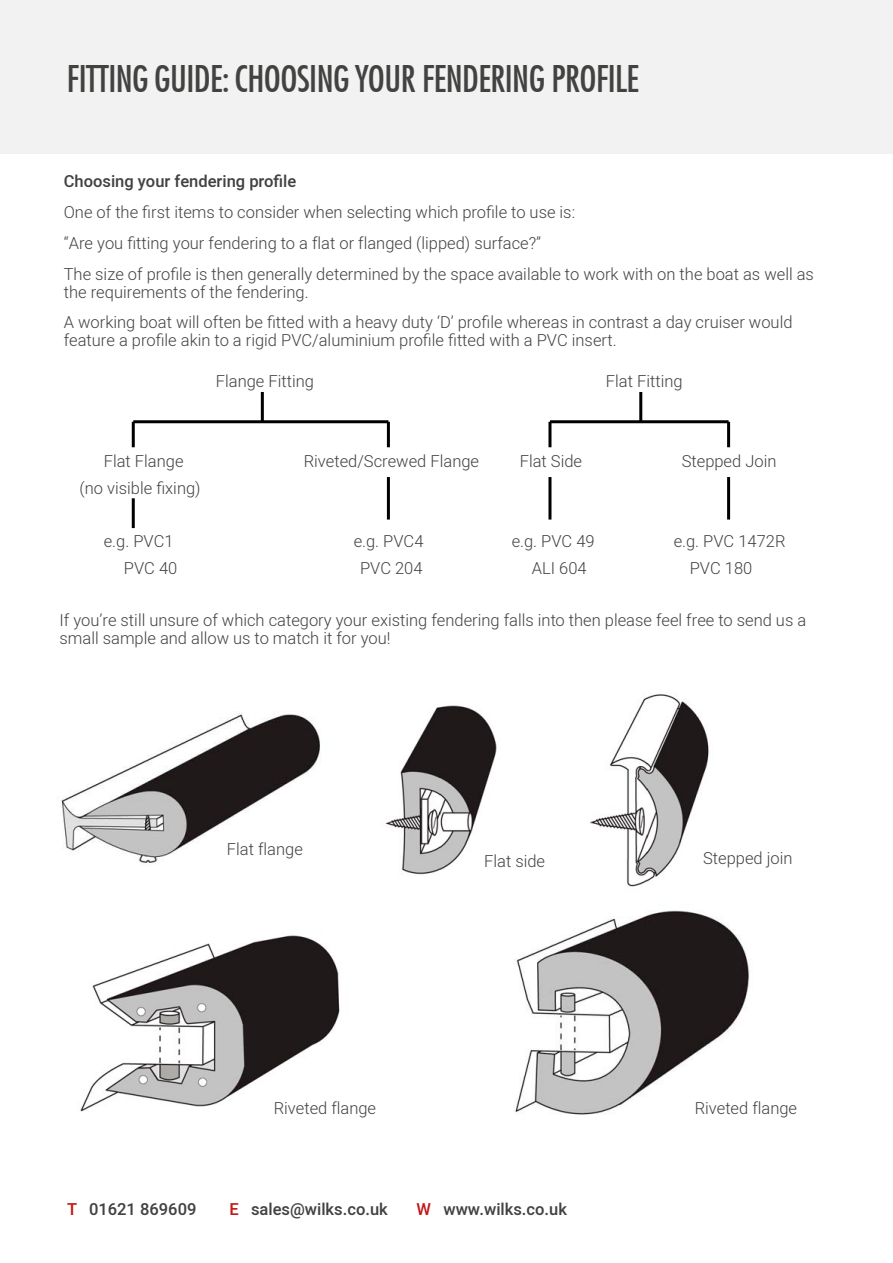
<style>
.page{position:relative;width:893px;height:1263px;background:#fff}
.page>*{position:absolute;margin:0;border:0;box-sizing:border-box;transform-origin:0 0}
.t1{font:500 condensed 36px "Futura LT Pro";letter-spacing:-.015em;color:#424241}
.t2{font:300 16.5px/30.8px "Heebo";color:#424241}
.t3{font:500 16.5px "Heebo";color:#424241}
.s1{color:#c41718}
</style>
<div class="page">
<div style="left:0;top:0;width:893px;height:154px;background:#f2f2f2"></div>
<hr style="left:261px;top:392px;width:3px;height:30px;background:#000">
<hr style="left:133px;top:420px;width:255px;height:3px;background:#000">
<hr style="left:132px;top:422px;width:3px;height:25px;background:#000">
<hr style="left:387px;top:422px;width:3px;height:25px;background:#000">
<hr style="left:639px;top:392px;width:3px;height:30px;background:#000">
<hr style="left:550px;top:420px;width:179px;height:3px;background:#000">
<hr style="left:548px;top:422px;width:3px;height:25px;background:#000">
<hr style="left:727px;top:422px;width:3px;height:25px;background:#000">
<hr style="left:132px;top:498px;width:3px;height:30px;background:#000">
<hr style="left:387px;top:477px;width:3px;height:43px;background:#000">
<hr style="left:548px;top:477px;width:3px;height:43px;background:#000">
<hr style="left:727px;top:477px;width:3px;height:43px;background:#000">
<img style="left:61px;top:713px;width:259px;height:150px">
<img style="left:385px;top:705px;width:112px;height:170px">
<img style="left:590px;top:694px;width:119px;height:193px">
<img style="left:80px;top:935px;width:260px;height:177px">
<img style="left:514px;top:910px;width:235px;height:205px">
<h1 class="t1" style="left:67px;top:54px;width:574px">FITTING GUIDE: CHOOSING YOUR FENDERING PROFILE</h1>
<p class="t3" style="left:64px;top:170px;width:234px">Choosing your fendering profile</p>
<p class="t2" style="left:64px;top:197px;width:752px">One of the first items to consider when selecting which profile to use is:<br>“Are you fitting your fendering to a flat or flanged (lipped) surface?”<br>The size of profile is then generally determined by the space available to work with on the boat as well as</p>
<p class="t2" style="left:64px;top:276px;width:730px">the requirements of the fendering.<br>A working boat will often be fitted with a heavy duty ‘D’ profile whereas in contrast a day cruiser would</p>
<p class="t2" style="left:64px;top:325px;width:554px">feature a profile akin to a rigid PVC/aluminium profile fitted with a PVC insert.</p>
<p class="t2" style="left:216px;top:366px;width:100px">Flange Fitting</p>
<p class="t2" style="left:606px;top:366px;width:78px">Flat Fitting</p>
<p class="t2" style="left:104px;top:446px;width:81px">Flat Flange</p>
<p class="t2" style="left:304px;top:446px;width:177px">Riveted/Screwed Flange</p>
<p class="t2" style="left:520px;top:446px;width:64px">Flat Side</p>
<p class="t2" style="left:682px;top:446px;width:96px">Stepped Join</p>
<p class="t2" style="left:80px;top:472px;width:122px">(no visible fixing)</p>
<p class="t2" style="left:104px;top:526px;width:71px">e.g. PVC1</p>
<p class="t2" style="left:354px;top:526px;width:71px">e.g. PVC4</p>
<p class="t2" style="left:512px;top:526px;width:84px">e.g. PVC 49</p>
<p class="t2" style="left:674px;top:526px;width:113px">e.g. PVC 1472R</p>
<p class="t2" style="left:124px;top:552px;width:55px">PVC 40</p>
<p class="t2" style="left:360px;top:552px;width:64px">PVC 204</p>
<p class="t2" style="left:532px;top:552px;width:56px">ALI 604</p>
<p class="t2" style="left:690px;top:552px;width:64px">PVC 180</p>
<p class="t2" style="left:59px;top:611px;width:748px;line-height:18px">If you’re still unsure of which category your existing fendering falls into then please feel free to send us a small sample and allow us to match it for you!</p>
<p class="t2" style="left:227px;top:833px;width:77px">Flat flange</p>
<p class="t2" style="left:484px;top:845px;width:62px">Flat side</p>
<p class="t2" style="left:703px;top:843px;width:91px">Stepped join</p>
<p class="t2" style="left:274px;top:1092px;width:104px">Riveted flange</p>
<p class="t2" style="left:695px;top:1092px;width:104px">Riveted flange</p>
<p class="t3" style="left:67px;top:1197px;width:131px"><span class="s1">T</span> 01621 869609</p>
<p class="t3" style="left:229px;top:1197px;width:160px"><span class="s1">E</span> sales@wilks.co.uk</p>
<p class="t3" style="left:417px;top:1197px;width:152px"><span class="s1">W</span> www.wilks.co.uk</p>
</div>
